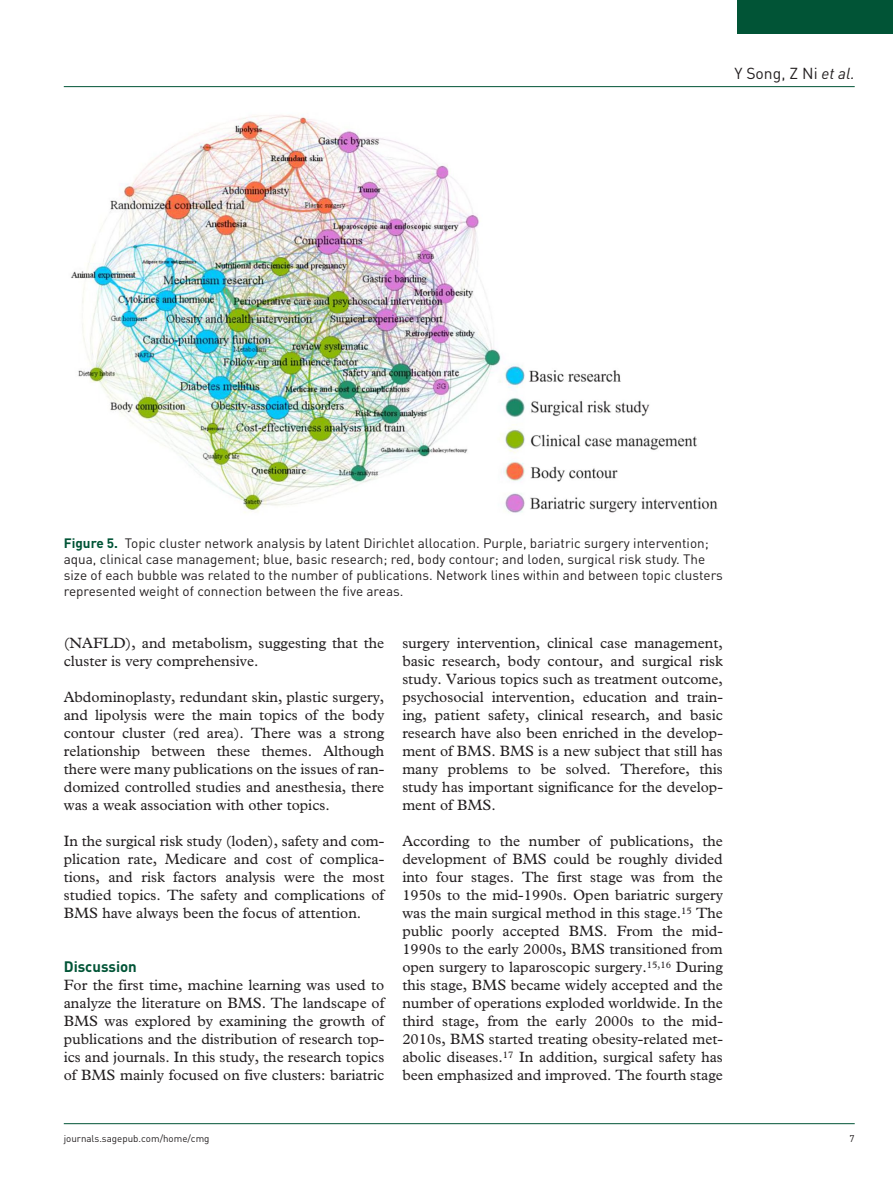
<style>
.page{position:relative;width:893px;height:1191px;background:#fff}
.page>*{position:absolute;margin:0;border:0;box-sizing:border-box;transform-origin:0 0}
.t1{font:15.75px "DIN";color:#231f20}
.t2{font:15px/18px "Plantin Std";color:#231f20;text-align:justify}
.t3{font:700 15px "DIN";color:#015436}
.t4{font:13.5px/15.8px "DIN";color:#231f20}
.t5{font:9.75px "DIN";color:#231f20}
.s1{font-style:italic}
.s2{font-weight:700;color:#015436}
</style>
<div class="page">
<hr style="left:64px;top:86px;width:791px;height:1px;background:#015436">
<hr style="left:64px;top:1123px;width:791px;height:1px;background:#015436">
<div style="left:738px;top:0;width:155px;height:34px;background:#015436"></div>
<img style="left:71px;top:115px;width:647px;height:398px">
<p class="t1" style="left:734px;top:63px;width:122px">Y Song, Z Ni <span class="s1">et al.</span></p>
<p class="t4" style="left:64px;top:535px;width:661px"><span class="s2">Figure 5.</span> Topic cluster network analysis by latent Dirichlet allocation. Purple, bariatric surgery intervention; aqua, clinical case management; blue, basic research; red, body contour; and loden, surgical risk study. The size of each bubble was related to the number of publications. Network lines within and between topic clusters represented weight of connection between the five areas.</p>
<p class="t2" style="left:64px;top:633px;width:322px">(NAFLD), and metabolism, suggesting that the cluster is very comprehensive.</p>
<p class="t2" style="left:64px;top:687px;width:322px">Abdominoplasty, redundant skin, plastic surgery, and lipolysis were the main topics of the body contour cluster (red area). There was a strong relationship between these themes. Although there were many publications on the issues of ran&shy;domized controlled studies and anesthesia, there was a weak association with other topics.</p>
<p class="t2" style="left:64px;top:831px;width:322px">In the surgical risk study (loden), safety and com&shy;plication rate, Medicare and cost of complica&shy;tions, and risk factors analysis were the most studied topics. The safety and complications of BMS have always been the focus of attention.</p>
<p class="t3" style="left:64px;top:956px;width:75px">Discussion</p>
<p class="t2" style="left:64px;top:975px;width:322px">For the first time, machine learning was used to analyze the literature on BMS. The landscape of BMS was explored by examining the growth of publications and the distribution of research top&shy;ics and journals. In this study, the research topics of BMS mainly focused on five clusters: bariatric</p>
<p class="t2" style="left:402px;top:633px;width:322px">surgery intervention, clinical case management, basic research, body contour, and surgical risk study. Various topics such as treatment outcome, psychosocial intervention, education and train&shy;ing, patient safety, clinical research, and basic research have also been enriched in the develop&shy;ment of BMS. BMS is a new subject that still has many problems to be solved. Therefore, this study has important significance for the develop&shy;ment of BMS.</p>
<p class="t2" style="left:402px;top:831px;width:322px">According to the number of publications, the development of BMS could be roughly divided into four stages. The first stage was from the 1950s to the mid-1990s. Open bariatric surgery was the main surgical method in this stage.<sup>15</sup> The public poorly accepted BMS. From the mid-1990s to the early 2000s, BMS transitioned from open surgery to laparoscopic surgery.<sup>15,16</sup> During this stage, BMS became widely accepted and the number of operations exploded worldwide. In the third stage, from the early 2000s to the mid-2010s, BMS started treating obesity-related met&shy;abolic diseases.<sup>17</sup> In addition, surgical safety has been emphasized and improved. The fourth stage</p>
<p class="t5" style="left:64px;top:1132px;width:147px">journals.sagepub.com/home/cmg</p>
<p class="t5" style="left:850px;top:1132px;width:7px">7</p>
</div>
